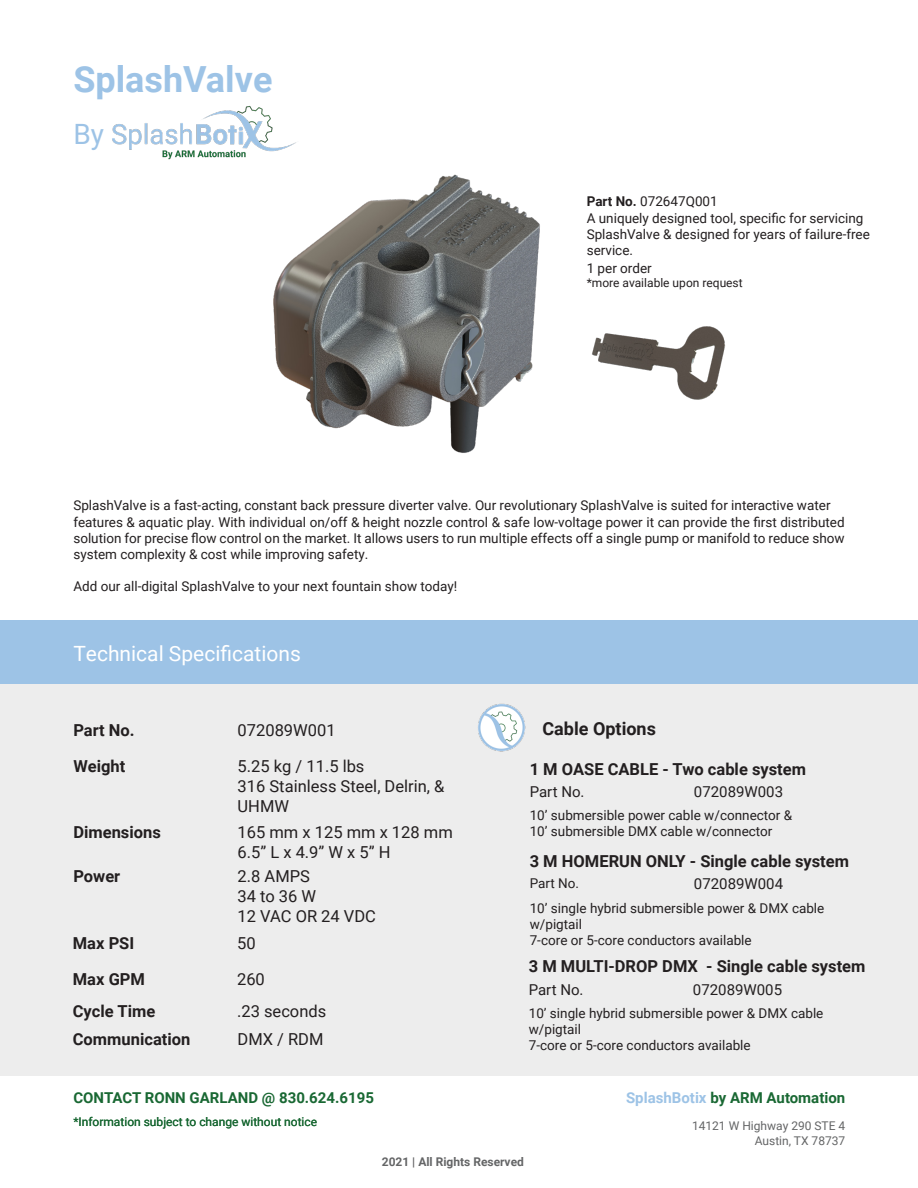
<style>
.page{position:relative;width:918px;height:1188px;background:#fff}
.page>*{position:absolute;margin:0;border:0;box-sizing:border-box;transform-origin:0 0}
.t1{font:700 36px "Roboto";color:#9dc3e6}
.t2{font:27.9px "Roboto";color:#9dc3e6}
.t3{font:21px "Roboto";color:#fff}
.t4{font:700 18px "Roboto";color:#231f20}
.t5{font:700 16.5px "Roboto";color:#231f20}
.t6{font:16.5px/19.8px "Roboto";color:#231f20}
.t7{font:700 15px "Roboto";color:#196833}
.t8{font:15px "Roboto";color:#231f20}
.t9{font:13.5px/16.2px "Roboto";color:#231f20}
.t10{font:12px "Roboto";color:#196833}
.t11{font:12px/14.4px "Roboto";color:#646566;text-align:right}
.t12{font:12px "Roboto";color:#231f20}
.t13{font:700 12px "Roboto";color:#646566}
.s1{font-weight:700}
.s2{color:#9dc3e6}
</style>
<div class="page">
<div style="left:0;top:683px;width:918px;height:393px;background:#ededed"></div>
<div style="left:0;top:620px;width:918px;height:63px;background:#9dc3e6"></div>
<img style="left:112px;top:106px;width:184px;height:54px">
<img style="left:260px;top:155px;width:280px;height:298px">
<img style="left:592px;top:326px;width:134px;height:74px">
<img style="left:478px;top:703px;width:48px;height:49px">
<p class="t1" style="left:73px;top:54px;width:201px">SplashValve</p>
<p class="t2" style="left:73px;top:115px;width:32px">By</p>
<p class="t9" style="left:587px;top:193px;width:133px"><span class="s1">Part No.</span> 072647Q001</p>
<p class="t9" style="left:587px;top:209px;width:285px">A uniquely designed tool, specific for servicing<br>SplashValve &amp; designed for years of failure-free service.</p>
<p class="t9" style="left:587px;top:260px;width:67px">1 per order</p>
<p class="t12" style="left:587px;top:275px;width:158px">*more available upon request</p>
<p class="t9" style="left:73px;top:497px;width:759px">SplashValve is a fast-acting, constant back pressure diverter valve. Our revolutionary SplashValve is suited for interactive water</p>
<p class="t9" style="left:73px;top:513px;width:773px;text-align:justify">features &amp; aquatic play. With individual on/off &amp; height nozzle control &amp; safe low-voltage power it can provide the first distributed solution for precise flow control on the market. It allows users to run multiple effects off a single pump or manifold to reduce show system complexity &amp; cost while improving safety.</p>
<p class="t9" style="left:73px;top:578px;width:385px">Add our all-digital SplashValve to your next fountain show today!</p>
<h3 class="t3" style="left:73px;top:639px;width:229px">Technical Specifications</h3>
<p class="t5" style="left:73px;top:719px;width:63px">Part No.</p>
<p class="t6" style="left:238px;top:720px;width:100px">072089W001</p>
<p class="t5" style="left:73px;top:755px;width:53px">Weight</p>
<p class="t6" style="left:238px;top:756px;width:128px">5.25 kg / 11.5 lbs</p>
<p class="t6" style="left:238px;top:776px;width:208px">316 Stainless Steel, Delrin, &amp;<br>UHMW</p>
<p class="t5" style="left:73px;top:821px;width:89px">Dimensions</p>
<p class="t5" style="left:73px;top:865px;width:48px">Power</p>
<p class="t6" style="left:238px;top:822px;width:217px">165 mm x 125 mm x 128 mm</p>
<p class="t6" style="left:238px;top:842px;width:155px">6.5” L x 4.9” W x 5” H</p>
<p class="t6" style="left:238px;top:866px;width:74px">2.8 AMPS</p>
<p class="t6" style="left:238px;top:886px;width:80px">34 to 36 W</p>
<p class="t6" style="left:238px;top:905px;width:140px">12 VAC OR 24 VDC</p>
<p class="t5" style="left:73px;top:932px;width:63px">Max PSI</p>
<p class="t6" style="left:237px;top:933px;width:20px">50</p>
<p class="t5" style="left:73px;top:968px;width:74px">Max GPM</p>
<p class="t6" style="left:237px;top:969px;width:29px">260</p>
<p class="t5" style="left:73px;top:999px;width:84px">Cycle Time</p>
<p class="t6" style="left:237px;top:1000px;width:91px">.23 seconds</p>
<p class="t5" style="left:73px;top:1028px;width:119px">Communication</p>
<p class="t6" style="left:238px;top:1029px;width:87px">DMX / RDM</p>
<p class="t7" style="left:73px;top:1087px;width:302px">CONTACT RONN GARLAND @ 830.624.6195</p>
<p class="t10" style="left:73px;top:1114px;width:245px">*Information subject to change without notice</p>
<p class="t4" style="left:543px;top:716px;width:115px">Cable Options</p>
<p class="t5" style="left:530px;top:757px;width:278px">1 M OASE CABLE - Two cable system</p>
<p class="t9" style="left:530px;top:807px;width:264px">10’ submersible power cable w/connector &amp;</p>
<p class="t9" style="left:530px;top:823px;width:244px">10’ submersible DMX cable w/connector</p>
<p class="t8" style="left:530px;top:781px;width:56px">Part No.</p>
<p class="t8" style="left:694px;top:781px;width:91px">072089W003</p>
<p class="t5" style="left:530px;top:850px;width:321px">3 M HOMERUN ONLY - Single cable system</p>
<p class="t9" style="left:530px;top:899px;width:296px">10’ single hybrid submersible power &amp; DMX cable w/pigtail</p>
<p class="t9" style="left:530px;top:932px;width:224px">7-core or 5-core conductors available</p>
<p class="t9" style="left:530px;top:874px;width:51px">Part No.</p>
<p class="t8" style="left:694px;top:873px;width:91px">072089W004</p>
<p class="t5" style="left:529px;top:955px;width:338px">3 M MULTI-DROP DMX - Single cable system</p>
<p class="t8" style="left:529px;top:979px;width:56px">Part No.</p>
<p class="t8" style="left:693px;top:979px;width:91px">072089W005</p>
<p class="t9" style="left:529px;top:1004px;width:296px">10’ single hybrid submersible power &amp; DMX cable w/pigtail</p>
<p class="t9" style="left:529px;top:1037px;width:224px">7-core or 5-core conductors available</p>
<p class="t7" style="left:626px;top:1087px;width:221px"><span class="s2">SplashBotix</span> by ARM Automation</p>
<p class="t11" style="left:692px;top:1118px;width:155px">14121 W Highway 290 STE 4<br>Austin, TX 78737</p>
<p class="t13" style="left:382px;top:1154px;width:144px">2021 | All Rights Reserved</p>
</div>
